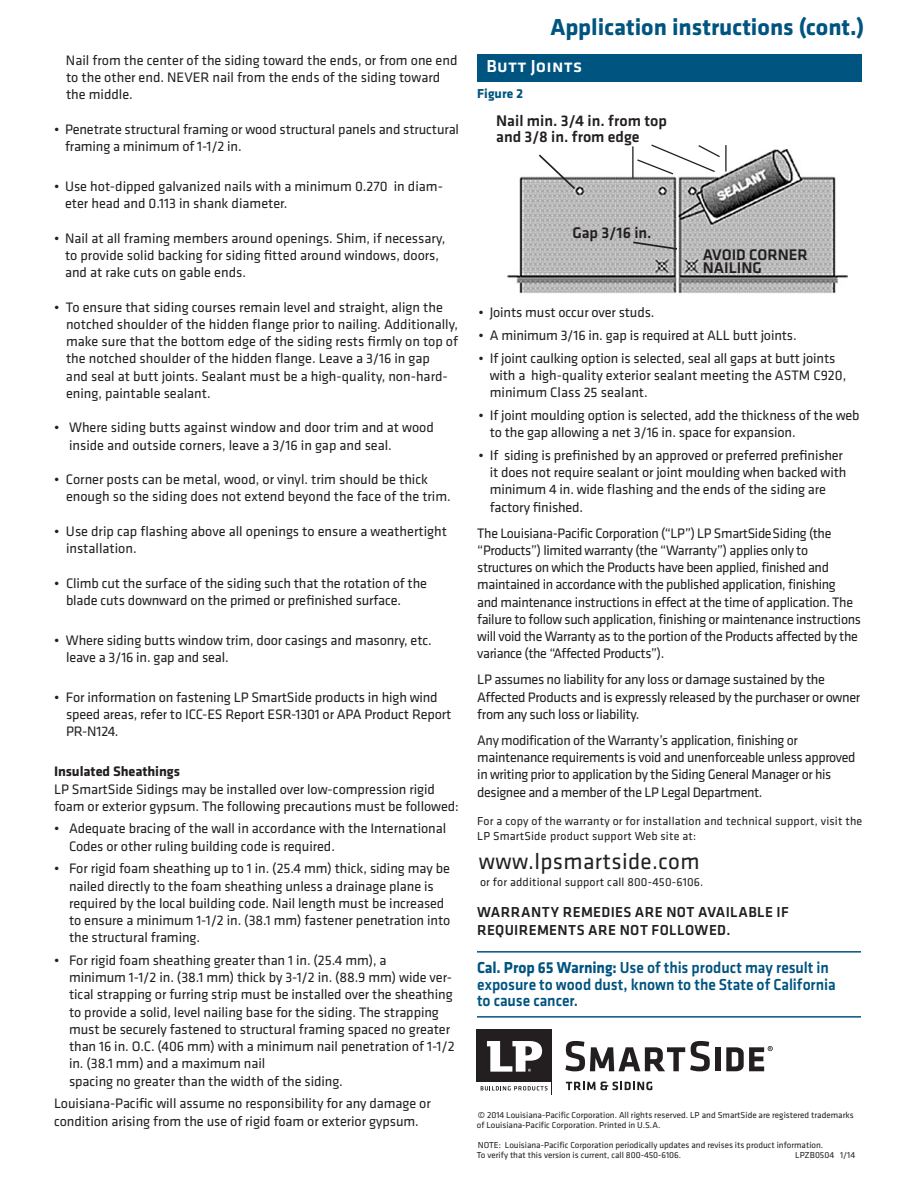
<style>
.page{position:relative;width:918px;height:1188px;background:#fff}
.page>*{position:absolute;margin:0;border:0;box-sizing:border-box;transform-origin:0 0}
.t1{font:700 24px "Klavika";color:#005480}
.new_disclaimers{font:23.25px "Klavika";letter-spacing:.015em;color:#231f20}
.new_subs{font:500 18px "Klavika";letter-spacing:.015em;color:#fff}
.new_disclaimers-2{font:500 16.5px/16.5px "Klavika";letter-spacing:-.005em;color:#005480;scale:.94 1}
.t2{font:500 15.9px/15.8px "Klavika";color:#231f20}
.new_disclaimers-3{font:500 15px "Klavika";letter-spacing:.03em;color:#231f20}
.new_bullet_points{font:14.25px/17.2px "Klavika";letter-spacing:-.005em;color:#231f20}
.new_bullet_points-2{font:14.25px/17.2px "Klavika";letter-spacing:-.025em;color:#231f20}
.t3{font:700 14.25px "Klavika";letter-spacing:-.005em;color:#231f20}
.t4{font:13.5px "Klavika Bold TF";color:#005480}
.new_disclaimers-4{font:12px/15px "Klavika";letter-spacing:.015em;color:#231f20}
.new_call_outs{font:12px "Klavika";letter-spacing:.015em;color:#231f20}
.t5{font:9px/10.5px "Klavika";color:#231f20}
.s1{font-weight:700}
</style>
<div class="page">
<svg style="left:565px;top:1041px;width:145px;height:30px"></svg>
<div style="left:715px;top:1047px;width:5px;height:24px;background:#231f20"></div>
<svg style="left:726px;top:1046px;width:47px;height:25px"></svg>
<svg style="left:566px;top:1081px;width:86px;height:9px"></svg>
<svg style="left:551px;top:1082px;width:1px;height:13px"></svg>
<div style="left:476px;top:1029px;width:76px;height:53px;background:#231f20"></div>
<svg style="left:487px;top:1041px;width:55px;height:31px"></svg>
<svg style="left:481px;top:1086px;width:67px;height:4px"></svg>
<hr style="left:477px;top:951px;width:384px;height:2px;background:#005480">
<hr style="left:477px;top:1016px;width:384px;height:2px;background:#005480">
<div style="left:477px;top:54px;width:385px;height:27px;background:#005480"></div>
<img style="left:507px;top:150px;width:341px;height:144px">
<svg style="left:537px;top:153px;width:40px;height:38px"></svg>
<svg style="left:631px;top:240px;width:48px;height:11px"></svg>
<hr style="left:632px;top:146px;width:2px;height:32px;background:#231f20">
<hr style="left:725px;top:145px;width:2px;height:27px;background:#231f20">
<svg style="left:636px;top:144px;width:85px;height:32px"></svg>
<p class="new_bullet_points" style="left:66px;top:51px;width:393px">Nail from the center of the siding toward the ends, or from one end to the other end. NEVER nail from the ends of the siding toward the middle.</p>
<p class="new_bullet_points" style="left:65px;top:120px;width:396px;text-indent:-11px">• Penetrate structural framing or wood structural panels and structural framing a minimum of 1-1/2 in.</p>
<p class="new_bullet_points" style="left:65px;top:177px;width:379px;text-indent:-11px">• Use hot-dipped galvanized nails with a minimum 0.270 in diam&shy;eter head and 0.113 in shank diameter.</p>
<p class="new_bullet_points" style="left:65px;top:229px;width:382px;text-indent:-11px">• Nail at all framing members around openings. Shim, if necessary, to provide solid backing for siding fitted around windows, doors, and at rake cuts on gable ends.</p>
<p class="new_bullet_points" style="left:66px;top:298px;width:394px;text-indent:-12px">• To ensure that siding courses remain level and straight, align the notched shoulder of the hidden flange prior to nailing. Additionally, make sure that the bottom edge of the siding rests firmly on top of the notched shoulder of the hidden flange. Leave a 3/16 in gap</p>
<p class="new_bullet_points" style="left:66px;top:367px;width:383px">and seal at butt joints. Sealant must be a high-quality, non-hard&shy;ening, paintable sealant.</p>
<p class="new_bullet_points" style="left:69px;top:419px;width:366px;text-indent:-15px">• Where siding butts against window and door trim and at wood inside and outside corners, leave a 3/16 in gap and seal.</p>
<p class="new_bullet_points" style="left:66px;top:470px;width:386px;text-indent:-12px">• Corner posts can be metal, wood, or vinyl. trim should be thick enough so the siding does not extend beyond the face of the trim.</p>
<p class="new_bullet_points" style="left:66px;top:522px;width:383px;text-indent:-12px">• Use drip cap flashing above all openings to ensure a weathertight installation.</p>
<p class="new_bullet_points" style="left:66px;top:574px;width:363px;text-indent:-12px">• Climb cut the surface of the siding such that the rotation of the blade cuts downward on the primed or prefinished surface.</p>
<p class="new_bullet_points" style="left:66px;top:631px;width:367px;text-indent:-12px">• Where siding butts window trim, door casings and masonry, etc. leave a 3/16 in. gap and seal.</p>
<p class="new_bullet_points" style="left:66px;top:688px;width:387px;text-indent:-12px">• For information on fastening LP SmartSide products in high wind speed areas, refer to ICC-ES Report ESR-1301 or APA Product Report<br>PR-N124.</p>
<p class="t3" style="left:54px;top:761px;width:127px">Insulated Sheathings</p>
<p class="new_bullet_points" style="left:54px;top:780px;width:406px">LP SmartSide Sidings may be installed over low-compression rigid foam or exterior gypsum. The following precautions must be followed:</p>
<p class="new_bullet_points" style="left:69px;top:820px;width:379px;text-indent:-15px">• Adequate bracing of the wall in accordance with the International<br>Codes or other ruling building code is required.</p>
<p class="new_bullet_points" style="left:69px;top:860px;width:383px;text-indent:-15px">• For rigid foam sheathing up to 1 in. (25.4 mm) thick, siding may be nailed directly to the foam sheathing unless a drainage plane is required by the local building code. Nail length must be increased to ensure a minimum 1-1/2 in. (38.1 mm) fastener penetration into the structural framing.</p>
<p class="new_bullet_points" style="left:69px;top:951px;width:387px;text-indent:-15px">• For rigid foam sheathing greater than 1 in. (25.4 mm), a<br>minimum 1-1/2 in. (38.1 mm) thick by 3-1/2 in. (88.9 mm) wide ver&shy;tical strapping or furring strip must be installed over the sheathing to provide a solid, level nailing base for the siding. The strapping must be securely fastened to structural framing spaced no greater than 16 in. O.C. (406 mm) with a minimum nail penetration of 1-1/2 in. (38.1 mm) and a maximum nail<br>spacing no greater than the width of the siding.</p>
<p class="new_bullet_points" style="left:54px;top:1095px;width:378px">Louisiana-Pacific will assume no responsibility for any damage or condition arising from the use of rigid foam or exterior gypsum.</p>
<p class="t1" style="left:550px;top:9px;width:315px">Application instructions (cont.)</p>
<p class="new_subs" style="left:487px;top:54px;width:97px">Butt Joints</p>
<p class="t2" style="left:496px;top:113px;width:172px">Nail min. 3/4 in. from top and 3/8 in. from edge</p>
<p class="t4" style="left:477px;top:86px;width:47px">Figure 2</p>
<p class="t2" style="left:572px;top:224px;width:81px">Gap 3/16 in.</p>
<p class="t2" style="left:703px;top:247px;width:107px;line-height:13.5px">AVOID CORNER<br>NAILING</p>
<p class="new_bullet_points" style="left:479px;top:304px;width:177px">• Joints must occur over studs.</p>
<p class="new_bullet_points" style="left:479px;top:326px;width:320px">• A minimum 3/16 in. gap is required at ALL butt joints.</p>
<p class="new_bullet_points" style="left:490px;top:349px;width:358px;text-indent:-11px">• If joint caulking option is selected, seal all gaps at butt joints with a high-quality exterior sealant meeting the ASTM C920, minimum Class 25 sealant.</p>
<p class="new_bullet_points" style="left:490px;top:406px;width:371px;text-indent:-11px">• If joint moulding option is selected, add the thickness of the web to the gap allowing a net 3/16 in. space for expansion.</p>
<p class="new_bullet_points" style="left:490px;top:446px;width:358px;text-indent:-11px">• If siding is prefinished by an approved or preferred prefinisher it does not require sealant or joint moulding when backed with minimum 4 in. wide flashing and the ends of the siding are factory finished.</p>
<p class="new_bullet_points-2" style="left:477px;top:524px;width:385px">The Louisiana-Pacific Corporation (“LP”) LP SmartSideSiding (the “Products”) limited warranty (the “Warranty”) applies only to structures on which the Products have been applied, finished and maintained in accordance with the published application, finishing<br>and maintenance instructions in effect at the time of application. The failure to follow such application, -finishing or maintenance instructions will void the Warranty as to the portion of the Products affected by the variance (the “Affected Products”).</p>
<p class="new_bullet_points-2" style="left:477px;top:671px;width:385px">LP assumes no liability for any loss or damage sustained by the<br>Affected Products and is expressly released by the purchaser or owner from any such loss or liability.</p>
<p class="new_bullet_points-2" style="left:477px;top:731px;width:380px">Any modification of the Warranty’s application, finishing or maintenance requirements is void and unenforceable unless approved in writing prior to application by the Siding General Manager or his designee and a member of the LP Legal Department.</p>
<p class="new_disclaimers-4" style="left:477px;top:813px;width:387px">For a copy of the warranty or for installation and technical support, visit the<br>LP SmartSide product -support Web site at:</p>
<p class="new_call_outs" style="left:480px;top:874px;width:225px">or for additional support call 800-450-6106.</p>
<p class="new_disclaimers" style="left:479px;top:846px;width:222px">www.lpsmartside.com</p>
<p class="new_disclaimers-3" style="left:477px;top:902px;width:313px">WARRANTY REMEDIES ARE NOT AVAILABLE IF</p>
<p class="new_disclaimers-3" style="left:477px;top:920px;width:255px">REQUIREMENTS ARE NOT FOLLOWED.</p>
<p class="new_disclaimers-2" style="left:477px;top:959px;width:383px"><span class="s1">Cal. Prop 65 Warning:</span> Use of this product may result in exposure to wood dust, known to the State of California</p>
<p class="new_disclaimers-2" style="left:477px;top:992px;width:109px">to cause cancer.</p>
<p class="t5" style="left:477px;top:1109px;width:378px">© 2014 Louisiana-Pacific Corporation. All rights reserved. LP and SmartSide are registered trademarks of Louisiana-Pacific Corporation. Printed in U.S.A.</p>
<p class="t5" style="left:477px;top:1139px;width:348px">NOTE: Louisiana-Pacific Corporation periodically updates and revises its product -information.<br>To verify that this version is current, call 800-450-6106.</p>
<p class="t5" style="left:795px;top:1150px;width:61px">LPZB0504 1/14</p>
</div>
